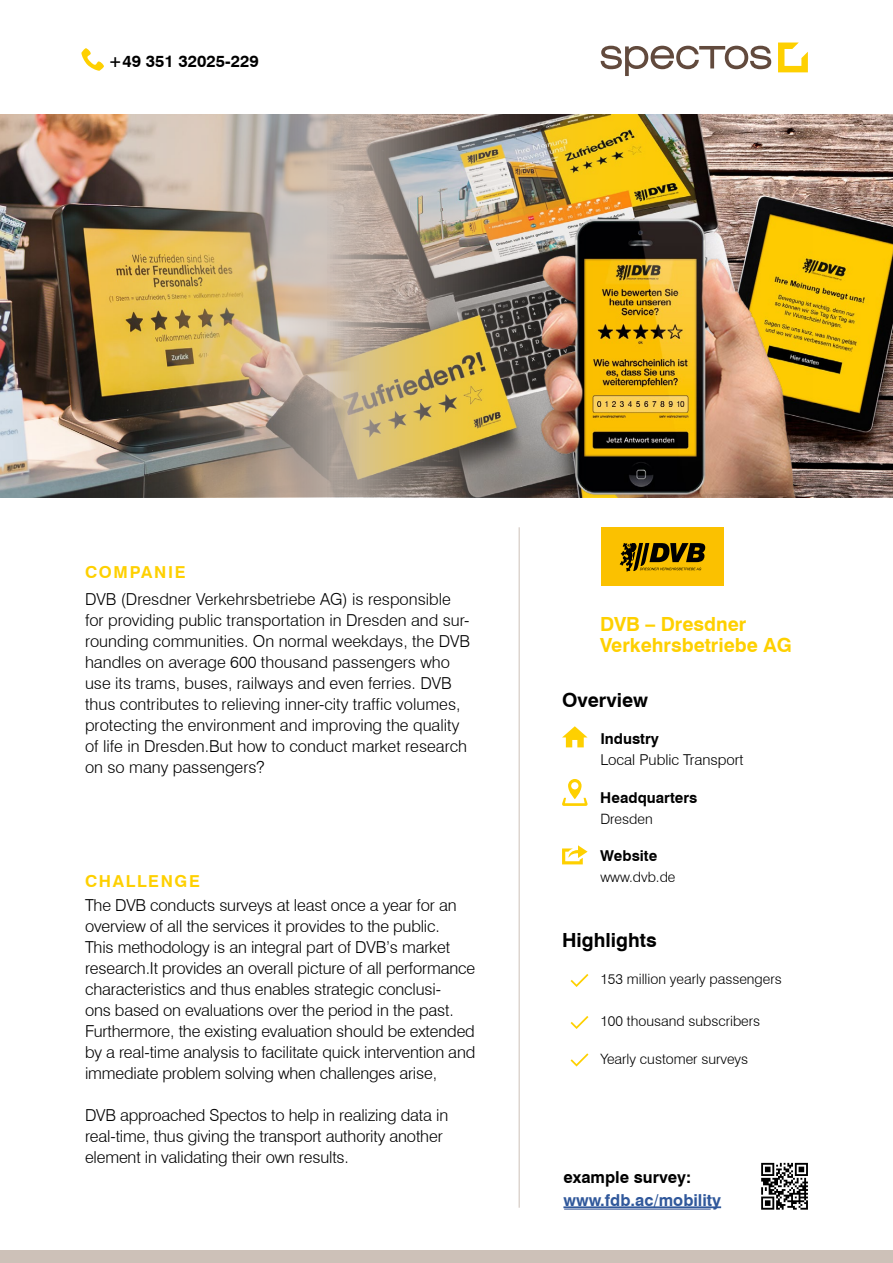
<style>
.page{position:relative;width:893px;height:1263px;background:#fff}
.page>*{position:absolute;margin:0;border:0;box-sizing:border-box;transform-origin:0 0}
.t1{font:700 19.5px "Swiss 721 BT";color:#fed000}
.t2{font:700 19.5px "Swiss 721 BT";color:#000}
.t3{font:300 16.5px/21px "Swiss 721 BT";letter-spacing:-.01em;color:#000}
.t4{font:700 16.5px/22.5px "Swiss 721 BT";color:#30589b}
.t5{font:700 16.5px "Swiss 721 BT";letter-spacing:.1em;color:#fed000}
.t6{font:700 16.5px "Swiss 721 BT";color:#000}
.t7{font:300 15px/21px "Swiss 721 BT";color:#000}
.t8{font:700 15px "Swiss 721 BT";color:#000}
.t9{font:300 14.25px "Swiss 721 BT";color:#000}
.s1{font-weight:700}
.s2{color:#000}
</style>
<div class="page">
<div style="left:0;top:1250px;width:893px;height:13px;background:#cdc1b8"></div>
<svg style="left:562px;top:726px;width:26px;height:21px"></svg>
<svg style="left:562px;top:779px;width:26px;height:27px"></svg>
<svg style="left:562px;top:845px;width:26px;height:19px"></svg>
<svg style="left:571px;top:974px;width:17px;height:13px"></svg>
<svg style="left:571px;top:1016px;width:17px;height:13px"></svg>
<svg style="left:571px;top:1053px;width:17px;height:13px"></svg>
<hr style="left:519px;top:527px;width:1px;height:681px;background:#cdc1b8">
<svg style="left:601px;top:46px;width:170px;height:30px"></svg>
<svg style="left:778px;top:43px;width:30px;height:29px"></svg>
<svg style="left:81px;top:48px;width:23px;height:23px"></svg>
<div style="left:601px;top:527px;width:123px;height:58px;background:#fbc100"></div>
<svg style="left:620px;top:543px;width:85px;height:29px"></svg>
<img style="left:0;top:115px;width:324px;height:382px">
<img style="left:324px;top:115px;width:569px;height:382px">
<img style="left:510px;top:190px;width:321px;height:307px">
<hr style="left:563px;top:1206px;width:158px;height:2px;background:#30589b">
<hr style="left:564px;top:1209px;width:147px;height:1px;background:#395896">
<svg style="left:761px;top:1163px;width:47px;height:47px"></svg>
<p class="t6" style="left:109px;top:51px;width:152px">+49 351 32025-229</p>
<p class="t5" style="left:85px;top:562px;width:102px">COMPANIE</p>
<p class="t3" style="left:85px;top:588px;width:386px">DVB (Dresdner Verkehrsbetriebe AG) is responsible for providing public transportation in Dresden and sur&shy;rounding communities. On normal weekdays, the DVB handles on average 600 thousand passengers who use its trams, buses, railways and even ferries. DVB thus contributes to relieving inner-city traffic volumes, protecting the environment and improving the quality of life in Dresden.But how to conduct market research on so many passengers?</p>
<p class="t5" style="left:85px;top:871px;width:116px">CHALLENGE</p>
<p class="t3" style="left:85px;top:894px;width:392px">The DVB conducts surveys at least once a year for an overview of all the services it provides to the public.<br>This methodology is an integral part of DVB’s market research.It provides an overall picture of all performance characteristics and thus enables strategic conclusi-<br>ons based on evaluations over the period in the past.<br>Furthermore, the existing evaluation should be extended by a real-time analysis to facilitate quick intervention and immediate problem solving when challenges arise,</p>
<p class="t3" style="left:85px;top:1104px;width:365px">DVB approached Spectos to help in realizing data in real-time, thus giving the transport authority another element in validating their own results.</p>
<p class="t1" style="left:600px;top:613px;width:148px">DVB – Dresdner</p>
<p class="t1" style="left:600px;top:634px;width:194px">Verkehrsbetriebe AG</p>
<p class="t2" style="left:562px;top:688px;width:87px">Overview</p>
<p class="t7" style="left:600px;top:728px;width:145px"><span class="s1">Industry<br></span>Local Public Transport</p>
<p class="t8" style="left:600px;top:788px;width:98px">Headquarters</p>
<p class="t9" style="left:600px;top:810px;width:54px">Dresden</p>
<p class="t8" style="left:600px;top:847px;width:58px">Website</p>
<p class="t9" style="left:600px;top:869px;width:77px">www.dvb.de</p>
<p class="t2" style="left:562px;top:928px;width:96px">Highlights</p>
<p class="t9" style="left:600px;top:970px;width:183px">153 million yearly passengers</p>
<p class="t9" style="left:600px;top:1012px;width:161px">100 thousand subscribers</p>
<p class="t9" style="left:600px;top:1050px;width:149px">Yearly customer surveys</p>
<p class="t4" style="left:563px;top:1166px;width:159px"><span class="s2">example survey: </span>www.fdb.ac/mobility</p>
</div>
